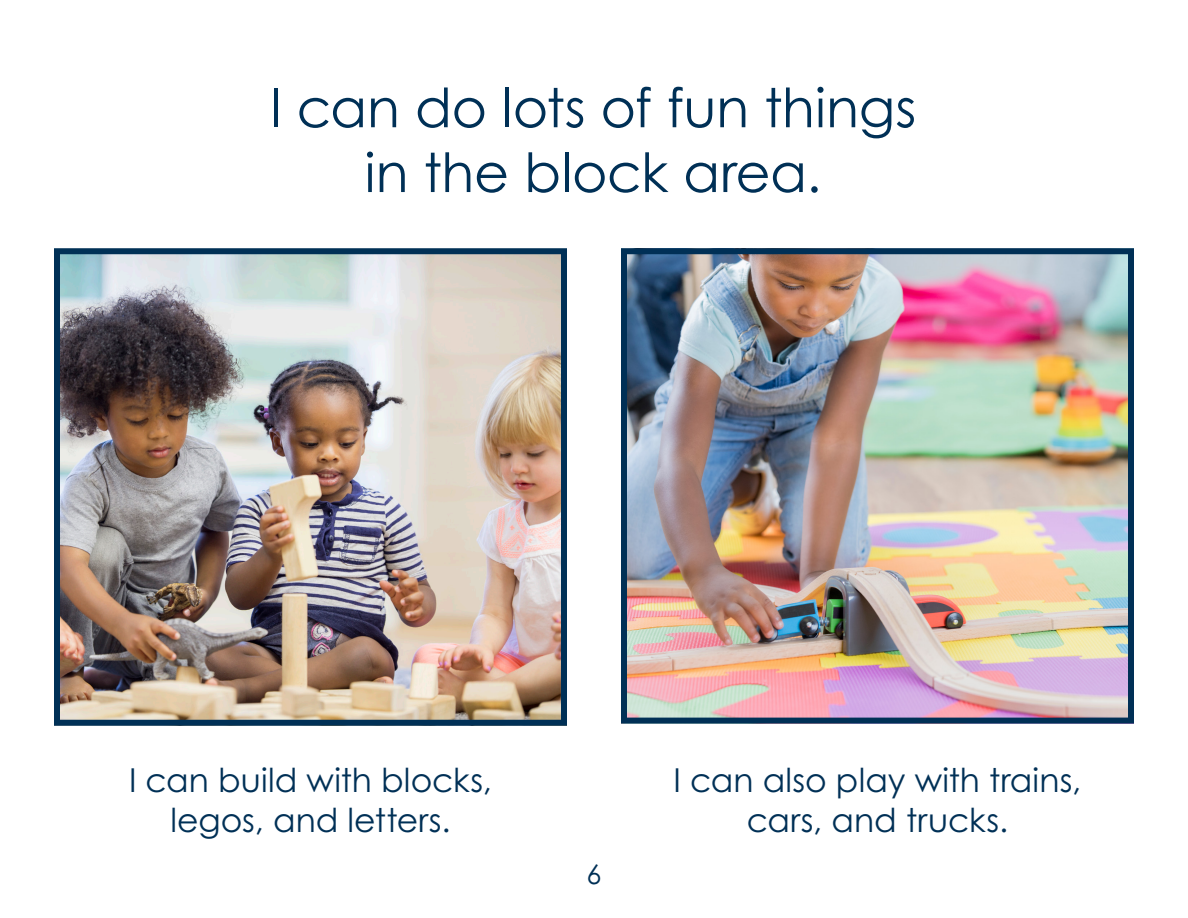
<style>
.page{position:relative;width:1188px;height:918px;background:#fff}
.page>*{position:absolute;margin:0;border:0;box-sizing:border-box;transform-origin:0 0}
.t1{font:54px/64.8px "Century Gothic Pro";letter-spacing:-.005em;color:#003056;text-align:center}
.body_small{font:33px/39.6px "Century Gothic Pro";letter-spacing:.005em;color:#003056;text-align:center}
.t2{font:27px "Century Gothic Pro";color:#003056}
</style>
<div class="page">
<img style="left:61px;top:255px;width:499px;height:464px">
<div style="left:54px;top:248px;width:513px;height:478px;border:6px solid #003056"></div>
<img style="left:628px;top:255px;width:499px;height:462px">
<div style="left:621px;top:248px;width:513px;height:476px;border:6px solid #003056"></div>
<p class="t1" style="left:269px;top:75px;width:648px">I can do lots of fun things in the block area.</p>
<p class="body_small" style="left:129px;top:760px;width:364px">I can build with blocks, legos, and letters.</p>
<p class="body_small" style="left:674px;top:760px;width:409px">I can also play with trains, cars, and trucks.</p>
<p class="t2" style="left:587px;top:858px;width:16px">6</p>
</div>
